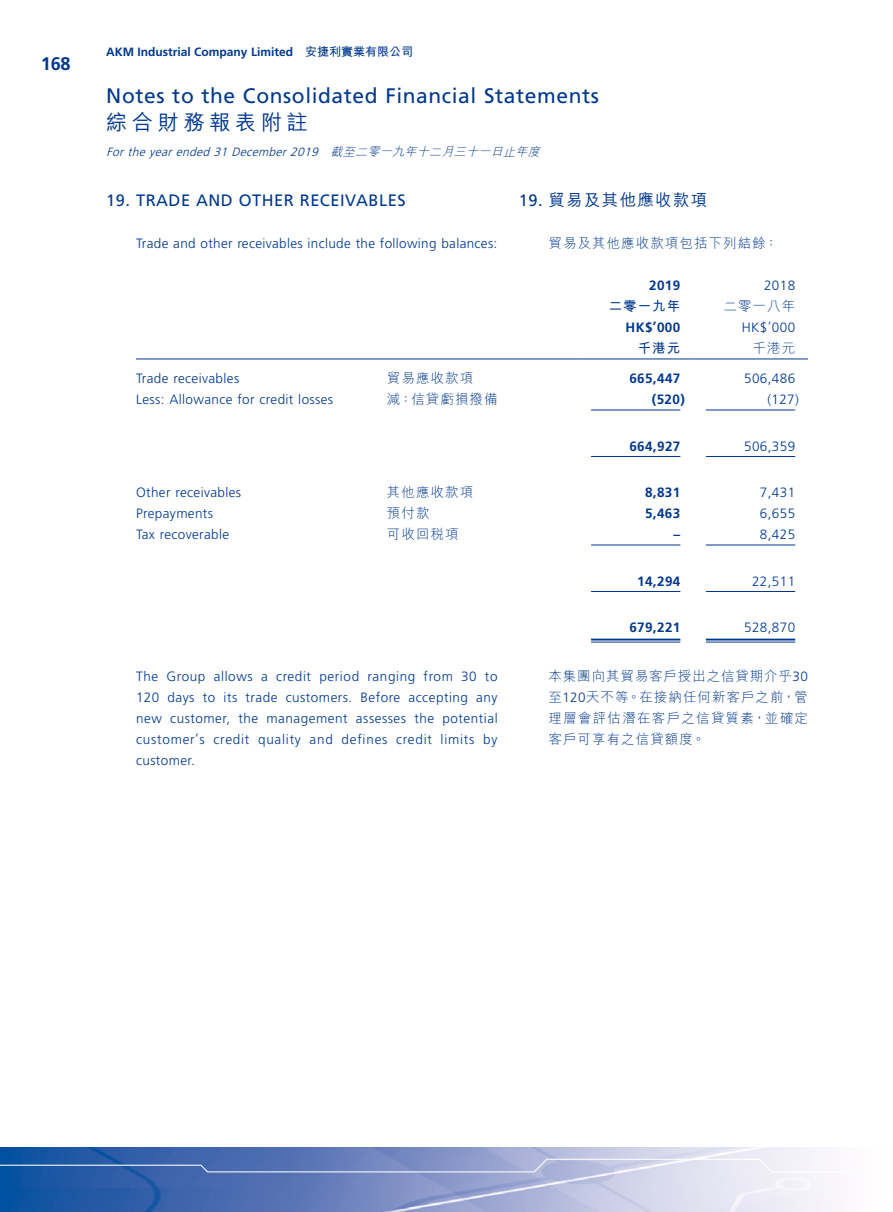
<style>
.page{position:relative;width:893px;height:1212px;background:#fff}
.page>*{position:absolute;margin:0;border:0;box-sizing:border-box;transform-origin:0 0}
.t1{font:21px "Frutiger LT Std";letter-spacing:.03em;color:#00388e}
.t2{font:500 21px "M Hei HK";letter-spacing:.23em;color:#00388e}
.t3{font:700 18.15px "Frutiger LT Std";color:#00388e}
.Heading_1{font:16.5px "Frutiger LT Std";letter-spacing:.03em;color:#00388e}
.C_Heading_1{font:500 16.5px "M Hei HK";letter-spacing:.08em;color:#00388e}
.Body_Text{font:300 13.5px/21px "Frutiger LT Std";letter-spacing:.03em;color:#00388e;text-align:justify}
.C_Body_Text{font:300 13.5px/21px "M Hei HK";letter-spacing:.08em;color:#00388e;text-align:justify}
.Body_Text-2{font:700 13.5px "Frutiger LT Std";letter-spacing:.03em;color:#00388e}
.Body_Text-3{font:300 13.5px "M Hei HK";letter-spacing:.08em;color:#00388e}
.Body_Text-4{font:700 13.5px "M Hei HK";letter-spacing:.08em;color:#00388e}
.t4{font:italic 300 12px "Frutiger LT Std";color:#00388e}
.t5{font:700 12px "Frutiger LT Std";color:#00388e}
.s1{font-family:"M Hei HK"}
.s2{font-family:"Frutiger LT Std";font-weight:400}
.s3{font-family:"Frutiger LT Std"}
</style>
<div class="page">
<img style="left:0;top:1147px;width:829px;height:65px">
<svg style="left:0;top:1158px;width:829px;height:15px;background:#8ba0cc"></svg>
<hr style="left:136px;top:359px;width:251px;height:1px;background:#00388e">
<hr style="left:387px;top:359px;width:191px;height:1px;background:#00388e">
<hr style="left:578px;top:359px;width:115px;height:1px;background:#00388e">
<hr style="left:693px;top:359px;width:115px;height:1px;background:#00388e">
<hr style="left:591px;top:410px;width:89px;height:1px;background:#00388e">
<hr style="left:706px;top:410px;width:89px;height:1px;background:#00388e">
<hr style="left:591px;top:456px;width:89px;height:1px;background:#00388e">
<hr style="left:706px;top:456px;width:89px;height:1px;background:#00388e">
<hr style="left:591px;top:545px;width:89px;height:1px;background:#00388e">
<hr style="left:706px;top:545px;width:89px;height:1px;background:#00388e">
<hr style="left:591px;top:591px;width:89px;height:1px;background:#00388e">
<hr style="left:706px;top:591px;width:89px;height:1px;background:#00388e">
<hr style="left:591px;top:639px;width:89px;height:1px;background:#00388e">
<hr style="left:591px;top:642px;width:89px;height:1px;background:#00388e">
<hr style="left:706px;top:639px;width:89px;height:1px;background:#00388e">
<hr style="left:706px;top:642px;width:89px;height:1px;background:#00388e">
<h2 class="t3" style="left:41px;top:53px;width:31px">168</h2>
<p class="t5" style="left:106px;top:44px;width:308px">AKM Industrial Company Limited <span class="s1">安捷利實業有限公司</span></p>
<h1 class="t1" style="left:106px;top:83px;width:494px">Notes to the Consolidated Financial Statements</h1>
<h1 class="t2" style="left:106px;top:107px;width:203px">綜合財務報表附註</h1>
<p class="t4" style="left:106px;top:145px;width:438px">Forthe yearended 31 December2019 <span class="s1">截至二零一九年十二月三十一日止年度</span></p>
<p class="Heading_1" style="left:106px;top:191px;width:301px">19. TRADE AND OTHER RECEIVABLES</p>
<p class="Body_Text" style="left:136px;top:233px;width:363px">Trade and other receivables include the following balances:</p>
<p class="C_Heading_1" style="left:519px;top:188px;width:190px"><span class="s2">19.</span> 貿易及其他應收款項</p>
<p class="C_Body_Text" style="left:549px;top:232px;width:231px">貿易及其他應收款項包括下列結餘：</p>
<p class="Body_Text-2" style="left:649px;top:277px;width:33px">2019</p>
<p class="Body_Text" style="left:764px;top:275px;width:33px">2018</p>
<p class="Body_Text-4" style="left:609px;top:296px;width:73px">二零一九年</p>
<p class="Body_Text-3" style="left:723px;top:299px;width:73px">二零一八年</p>
<p class="Body_Text-2" style="left:626px;top:319px;width:56px">HK$’000</p>
<p class="Body_Text" style="left:742px;top:317px;width:55px">HK$’000</p>
<p class="Body_Text-4" style="left:638px;top:338px;width:44px">千港元</p>
<p class="Body_Text-3" style="left:753px;top:341px;width:44px">千港元</p>
<p class="Body_Text" style="left:136px;top:368px;width:105px">Trade receivables</p>
<p class="Body_Text-3" style="left:387px;top:371px;width:88px">貿易應收款項</p>
<p class="Body_Text-2" style="left:629px;top:370px;width:53px">665,447</p>
<p class="Body_Text" style="left:744px;top:368px;width:53px">506,486</p>
<p class="Body_Text" style="left:136px;top:389px;width:199px">Less: Allowance for credit losses</p>
<p class="Body_Text-3" style="left:387px;top:392px;width:112px">減：信貸虧損撥備</p>
<p class="Body_Text-2" style="left:652px;top:391px;width:35px">(520)</p>
<p class="Body_Text" style="left:767px;top:389px;width:33px">(127)</p>
<p class="Body_Text-2" style="left:629px;top:438px;width:53px">664,927</p>
<p class="Body_Text" style="left:744px;top:436px;width:53px">506,359</p>
<p class="Body_Text" style="left:136px;top:482px;width:107px">Other receivables</p>
<p class="Body_Text-3" style="left:387px;top:485px;width:88px">其他應收款項</p>
<p class="Body_Text-2" style="left:645px;top:484px;width:37px">8,831</p>
<p class="Body_Text" style="left:760px;top:482px;width:37px">7,431</p>
<p class="Body_Text" style="left:136px;top:503px;width:79px">Prepayments</p>
<p class="Body_Text-3" style="left:387px;top:506px;width:44px">預付款</p>
<p class="Body_Text-2" style="left:645px;top:505px;width:37px">5,463</p>
<p class="Body_Text" style="left:760px;top:503px;width:37px">6,655</p>
<p class="Body_Text" style="left:136px;top:524px;width:95px">Tax recoverable</p>
<p class="Body_Text-3" style="left:387px;top:527px;width:73px">可收回稅項</p>
<p class="Body_Text-2" style="left:674px;top:526px;width:8px">–</p>
<p class="Body_Text" style="left:760px;top:524px;width:37px">8,425</p>
<p class="Body_Text-2" style="left:637px;top:573px;width:45px">14,294</p>
<p class="Body_Text" style="left:752px;top:571px;width:45px">22,511</p>
<p class="Body_Text-2" style="left:629px;top:619px;width:53px">679,221</p>
<p class="Body_Text" style="left:744px;top:617px;width:53px">528,870</p>
<p class="Body_Text" style="left:136px;top:666px;width:363px">The Group allows a credit period ranging from 30 to 120 days to its trade customers. Before accepting any new customer, the management assesses the potential customer’s credit quality and defines credit limits by customer.</p>
<p class="C_Body_Text" style="left:549px;top:665px;width:261px">本集團向其貿易客戶授出之信貸期介乎<span class="s3">30</span>至<span class="s3">120</span>天不等。在接納任何新客戶之前，管理層會評估潛在客戶之信貸質素，並確定客戶可享有之信貸額度。</p>
</div>
